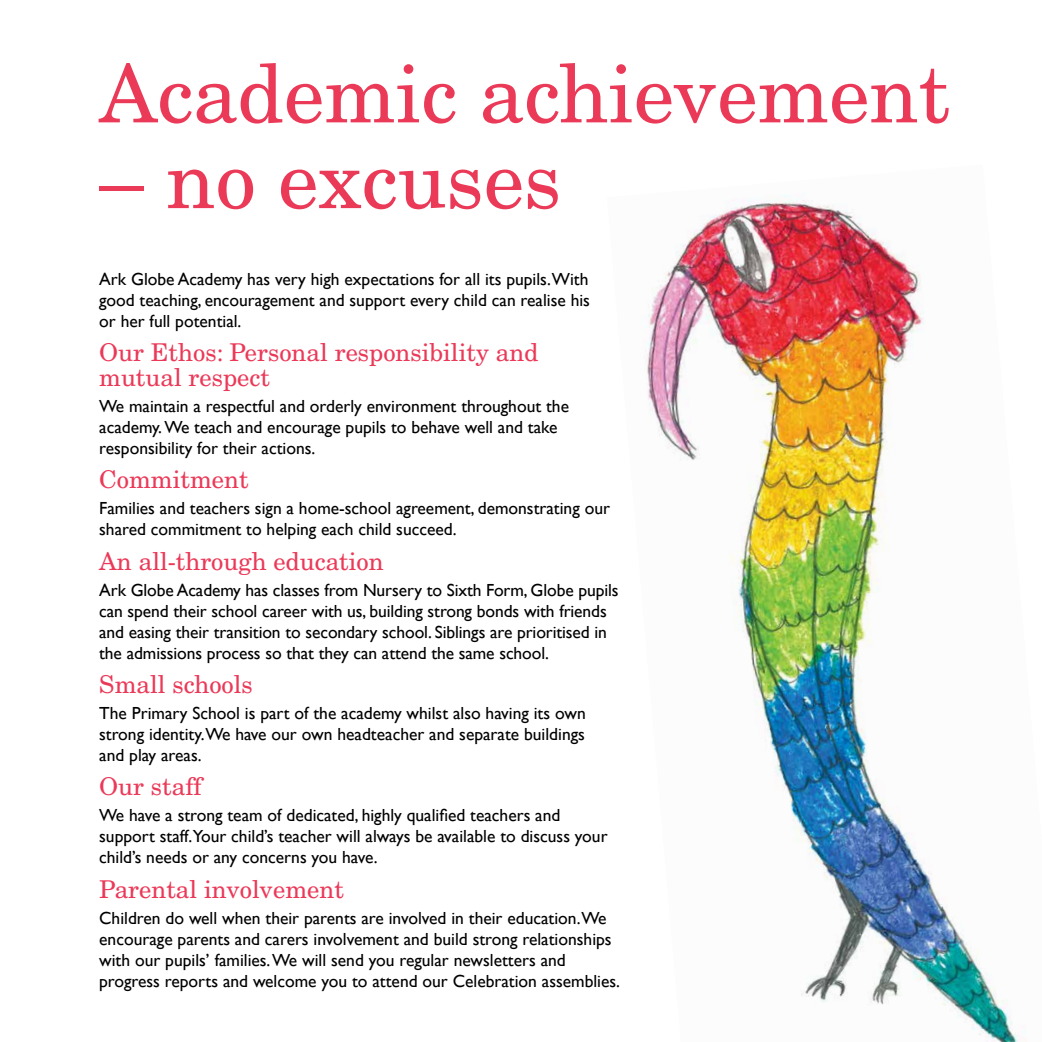
<style>
.page{position:relative;width:1042px;height:1042px;background:#fff}
.page>*{position:absolute;margin:0;border:0;box-sizing:border-box;transform-origin:0 0}
.t1{font:80.5px "New Century Schlbk LT Std";color:#eb3958}
.t2{font:24.5px/24.5px "New Century Schlbk LT Std";color:#eb3958}
.t3{font:17.5px/21px "Gill Sans";color:#000}
</style>
<div class="page">
<img style="left:645px;top:193px;width:381px;height:849px">
<h1 class="t1" style="left:99px;top:45px;width:852px">Academic achievement</h1>
<h1 class="t1" style="left:99px;top:130px;width:464px">– no excuses</h1>
<p class="t3" style="left:99px;top:269px;width:492px;text-align:justify">Ark Globe Academy has very high expectations for all its pupils.With good teaching, encouragement and support every child can realise his or her full potential.</p>
<h2 class="t2" style="left:99px;top:340px;width:441px">Our Ethos: Personal responsibility and mutual respect</h2>
<p class="t3" style="left:99px;top:396px;width:471px">We maintain a respectful and orderly environment throughout the academy. We teach and encourage pupils to behave well and take responsibility for their actions.</p>
<h2 class="t2" style="left:99px;top:467px;width:151px">Commitment</h2>
<p class="t3" style="left:99px;top:498px;width:512px">Families and teachers sign a home-school agreement, demonstrating our shared commitment to helping each child succeed.</p>
<h2 class="t2" style="left:99px;top:548px;width:286px">An all-through education</h2>
<p class="t3" style="left:99px;top:579px;width:521px">Ark Globe Academy has classes from Nursery to Sixth Form, Globe pupils can spend their school career with us, building strong bonds with friends and easing their transition to secondary school. Siblings are prioritised in the admissions process so that they can attend the same school.</p>
<h2 class="t2" style="left:99px;top:672px;width:155px">Small schools</h2>
<p class="t3" style="left:99px;top:703px;width:488px;text-align:justify">The Primary School is part of the academy whilst also having its own strong identity.We have our own headteacher and separate buildings and play areas.</p>
<h2 class="t2" style="left:99px;top:774px;width:104px">Our staff</h2>
<p class="t3" style="left:99px;top:805px;width:510px">We have a strong team of dedicated, highly qualified teachers and support staff.Your child’s teacher will always be available to discuss your child’s needs or any concerns you have.</p>
<h2 class="t2" style="left:99px;top:876px;width:246px">Parental involvement</h2>
<p class="t3" style="left:99px;top:907px;width:522px">Children do well when their parents are involved in their education.We encourage parents and carers involvement and build strong relationships with our pupils’ families. We will send you regular newsletters and progress reports and welcome you to attend our Celebration assemblies.</p>
</div>
